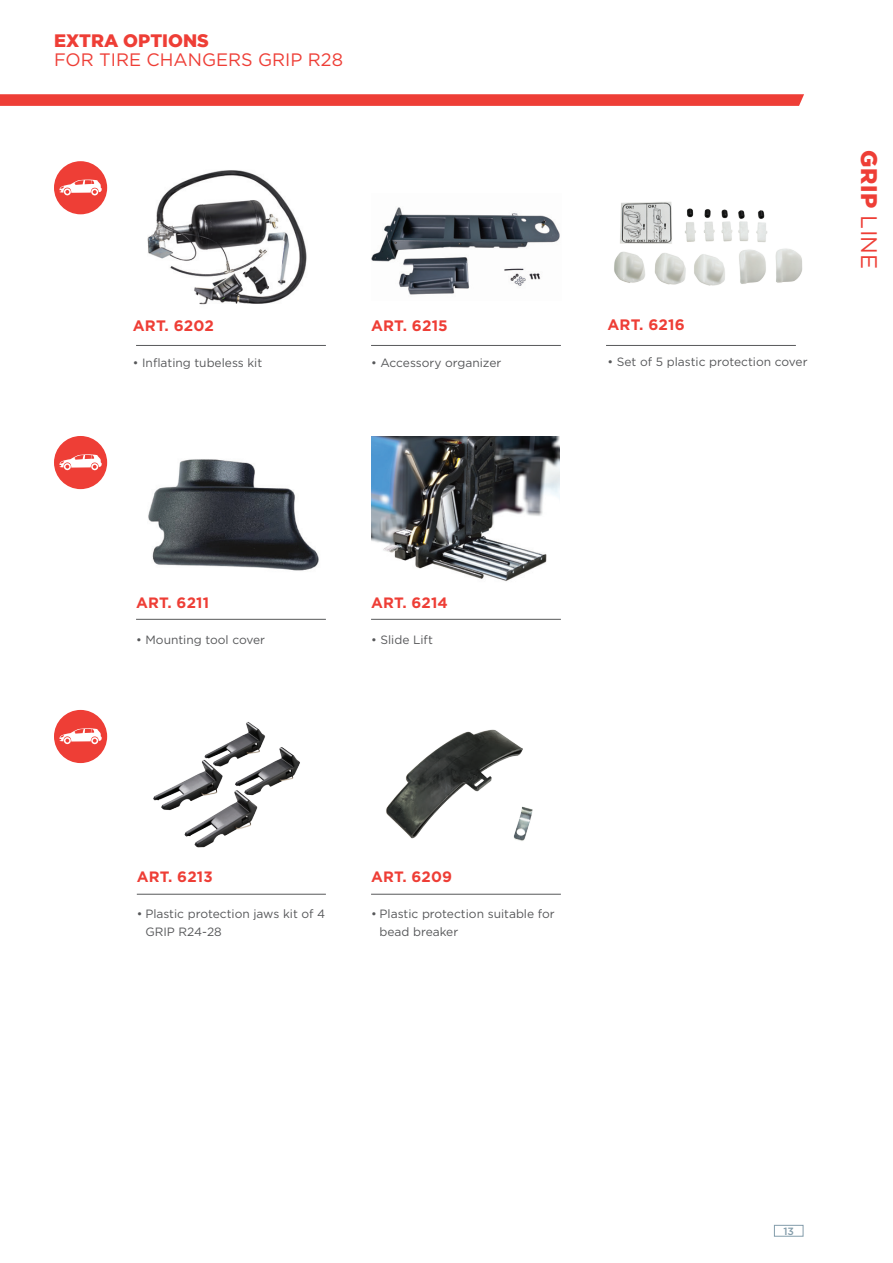
<style>
.page{position:relative;width:893px;height:1263px;background:#fff}
.page>*{position:absolute;margin:0;border:0;box-sizing:border-box;transform-origin:0 0}
.t1{font:900 22.5px "Gotham";color:#ee3e36}
.t2{font:18px "Gotham";color:#ee3e36}
.t3{font:900 18px "Gotham";color:#ee3e36}
.t4{font:700 15.15px "Gotham";letter-spacing:.01em;color:#ee3e36}
.t5{font:700 15px "Gotham";letter-spacing:.01em;color:#ee3e36}
.t6{font:12px/18px "Gotham";color:#57585a}
.t7{font:500 10.5px "Gotham";color:#849dab}
.s1{font-weight:400}
</style>
<div class="page">
<div style="left:774px;top:1225px;width:29px;height:11px;background:#fff;border:1px solid #849dab"></div>
<svg style="left:0;top:94px;width:804px;height:12px;background:#ee433c"></svg>
<img style="left:386px;top:729px;width:147px;height:112px">
<img style="left:153px;top:722px;width:147px;height:126px">
<img style="left:371px;top:207px;width:189px;height:88px">
<img style="left:147px;top:170px;width:160px;height:135px">
<img style="left:371px;top:436px;width:188px;height:145px">
<hr style="left:371px;top:345px;width:190px;height:1px;background:#57585a">
<hr style="left:371px;top:619px;width:190px;height:1px;background:#57585a">
<hr style="left:136px;top:345px;width:190px;height:1px;background:#57585a">
<hr style="left:137px;top:894px;width:189px;height:1px;background:#57585a">
<hr style="left:371px;top:894px;width:190px;height:1px;background:#57585a">
<img style="left:614px;top:202px;width:189px;height:84px">
<hr style="left:606px;top:345px;width:190px;height:1px;background:#57585a">
<hr style="left:136px;top:619px;width:190px;height:1px;background:#57585a">
<div style="left:54px;top:436px;width:53px;height:53px;background:#ee3e36;border-radius:50%"></div>
<svg style="left:59px;top:454px;width:43px;height:16px"></svg>
<div style="left:54px;top:710px;width:53px;height:53px;background:#ee3e36;border-radius:50%"></div>
<svg style="left:59px;top:728px;width:43px;height:16px"></svg>
<div style="left:54px;top:161px;width:53px;height:53px;background:#ee3e36;border-radius:50%"></div>
<svg style="left:59px;top:179px;width:43px;height:16px"></svg>
<img style="left:148px;top:459px;width:171px;height:112px">
<h2 class="t3" style="left:54px;top:30px;width:156px">EXTRA OPTIONS</h2>
<h2 class="t2" style="left:54px;top:49px;width:291px">FOR TIRE CHANGERS GRIP R28</h2>
<p class="t4" style="left:133px;top:316px;width:83px">ART. 6202</p>
<p class="t6" style="left:133px;top:353px;width:131px">• Inflating tubeless kit</p>
<p class="t4" style="left:371px;top:316px;width:78px">ART. 6215</p>
<p class="t6" style="left:371px;top:353px;width:132px">• Accessory organizer</p>
<p class="t4" style="left:607px;top:316px;width:79px">ART. 6216</p>
<p class="t6" style="left:607px;top:353px;width:202px">• Set of 5 plastic protection cover</p>
<h1 class="t1" style="left:882px;top:150px;width:120px;rotate:90deg">GRIP <span class="s1">LINE</span></h1>
<p class="t5" style="left:136px;top:594px;width:74px">ART. 6211</p>
<p class="t6" style="left:136px;top:631px;width:130px">• Mounting tool cover</p>
<p class="t5" style="left:371px;top:594px;width:78px">ART. 6214</p>
<p class="t6" style="left:371px;top:631px;width:63px">• Slide Lift</p>
<p class="t5" style="left:137px;top:868px;width:77px">ART. 6213</p>
<p class="t6" style="left:145px;top:905px;width:181px;text-indent:-9px">• Plastic protection jaws kit of 4<br>GRIP R24-28</p>
<p class="t5" style="left:371px;top:868px;width:83px">ART. 6209</p>
<p class="t6" style="left:380px;top:905px;width:177px;text-indent:-9px">• Plastic protection suitable for bead breaker</p>
<p class="t7" style="left:783px;top:1225px;width:12px">13</p>
</div>
